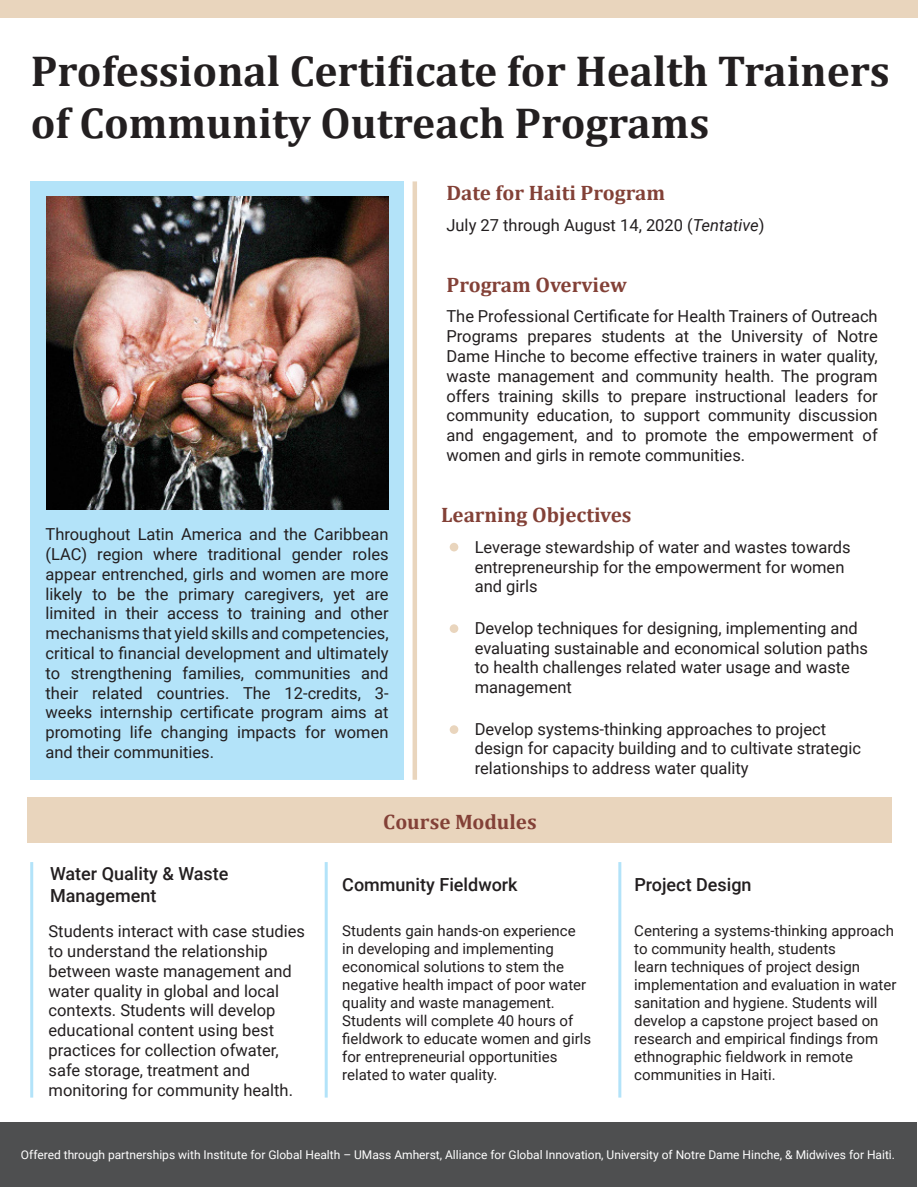
<style>
.page{position:relative;width:918px;height:1188px;background:#fff}
.page>*{position:absolute;margin:0;border:0;box-sizing:border-box;transform-origin:0 0}
.t1{font:700 43.5px/52.2px "Cambria";color:#231f20}
.t2{font:700 21px "Cambria";color:#834137}
.t3{font:500 18px/21.6px "Roboto";color:#231f20}
.t4{font:16.5px/19.8px "Roboto";color:#231f20}
.t5{font:15px/18px "Roboto";color:#231f20}
.t6{font:12px "Roboto";color:#fff}
.s1{font-style:italic}
</style>
<div class="page">
<div style="left:0;top:0;width:918px;height:17px;background:#e9d5bd"></div>
<div style="left:30px;top:181px;width:374px;height:599px;background:#b3e3f9"></div>
<img style="left:46px;top:197px;width:343px;height:313px">
<hr style="left:30px;top:862px;width:3px;height:236px;background:#b3e3f9">
<hr style="left:325px;top:862px;width:3px;height:236px;background:#b3e3f9">
<hr style="left:618px;top:862px;width:3px;height:236px;background:#b3e3f9">
<div style="left:28px;top:798px;width:864px;height:45px;background:#e9d5bd"></div>
<div style="left:450px;top:543px;width:8px;height:8px;background:#e9d5bd;border-radius:50%"></div>
<div style="left:450px;top:624px;width:8px;height:9px;background:#e9d5bd;border-radius:50%"></div>
<div style="left:450px;top:725px;width:8px;height:9px;background:#e9d5bd;border-radius:50%"></div>
<div style="left:0;top:1123px;width:917px;height:64px;background:#4e4f50"></div>
<hr style="left:413px;top:181px;width:4px;height:599px;background:#e9d5bd">
<h1 class="t1" style="left:31px;top:43px;width:861px">Professional Certificate for Health Trainers of Community Outreach Programs</h1>
<p class="t2" style="left:446px;top:178px;width:220px">Date for Haiti Program</p>
<p class="t4" style="left:446px;top:214px;width:319px">July 27 through August 14, 2020 (<span class="s1">Tentative</span>)</p>
<p class="t4" style="left:46px;top:524px;width:345px;text-align:justify">Throughout Latin America and the Caribbean (LAC) region where traditional gender roles appear entrenched, girls and women are more likely to be the primary caregivers, yet are limited in their access to training and other mechanisms that yield skills and competencies, critical to financial development and ultimately to strengthening families, communities and their related countries. The 12-credits, 3- weeks internship certificate program aims at promoting life changing impacts for women and their communities.</p>
<p class="t2" style="left:446px;top:270px;width:182px">Program Overview</p>
<p class="t4" style="left:446px;top:306px;width:433px;text-align:justify">The Professional Certificate for Health Trainers of Outreach Programs prepares students at the University of Notre Dame Hinche to become effective trainers in water quality, waste management and community health. The program offers training skills to prepare instructional leaders for community education, to support community discussion and engagement, and to promote the empowerment of women and girls in remote communities.</p>
<p class="t2" style="left:441px;top:500px;width:192px">Learning Objectives</p>
<p class="t4" style="left:475px;top:536px;width:377px">Leverage stewardship of water and wastes towards entrepreneurship for the empowerment for women and girls</p>
<p class="t4" style="left:475px;top:617px;width:395px">Develop techniques for designing, implementing and evaluating sustainable and economical solution paths to health challenges related water usage and waste management</p>
<p class="t4" style="left:475px;top:718px;width:388px">Develop systems-thinking approaches to project design for capacity building and to cultivate strategic relationships to address water quality</p>
<p class="t2" style="left:383px;top:807px;width:155px">Course Modules</p>
<p class="t3" style="left:50px;top:862px;width:180px">Water Quality &amp; Waste<br>Management</p>
<p class="t3" style="left:342px;top:873px;width:177px">Community Fieldwork</p>
<p class="t3" style="left:634px;top:873px;width:119px">Project Design</p>
<p class="t4" style="left:49px;top:921px;width:258px">Students interact with case studies to understand the relationship between waste management and water quality in global and local contexts. Students will develop educational content using best practices for collection ofwater, safe storage, treatment and monitoring for community health.</p>
<p class="t5" style="left:342px;top:921px;width:250px">Students gain hands-on experience in developing and implementing economical solutions to stem the negative health impact of poor water quality and waste management.<br>Students will complete 40 hours of fieldwork to educate women and girls for entrepreneurial opportunities related to water quality.</p>
<p class="t5" style="left:634px;top:921px;width:264px">Centering a systems-thinking approach to community health, students<br>learn techniques of project design implementation and evaluation in water sanitation and hygiene. Students will develop a capstone project based on research and empirical findings from ethnographic fieldwork in remote communities in Haiti.</p>
<p class="t6" style="left:21px;top:1147px;width:876px">Offered through partnerships with Institute for Global Health – UMass Amherst, Alliance for Global Innovation, University of Notre Dame Hinche, &amp; Midwives for Haiti.</p>
</div>
